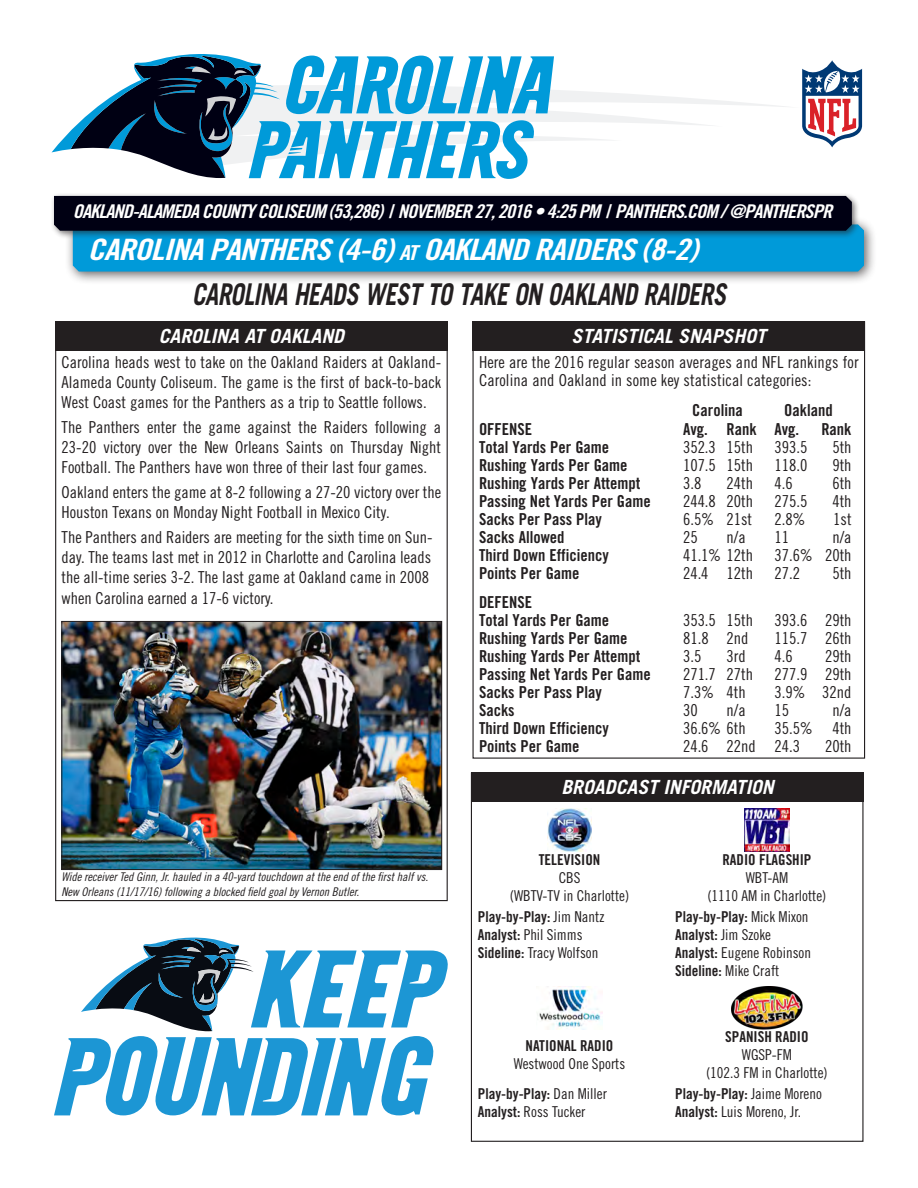
<style>
.page{position:relative;width:918px;height:1188px;background:#fff}
.page>*{position:absolute;margin:0;border:0;box-sizing:border-box;transform-origin:0 0}
.t1{font:italic 700 30px "Trade Gothic LT Std";letter-spacing:-.02em;color:#231f20;scale:.8 1}
.t2{font:29.4px "Trade Gothic LT Std Bd Cn 20 Obl";letter-spacing:-.03em;color:#fff;scale:1.18 1}
.t3{font:italic 700 19.5px "Trade Gothic LT Std";color:#fff}
.t4{font:18.9px "Trade Gothic LT Std Bd Cn 20 Obl";letter-spacing:-.045em;color:#fff;scale:1.08 1}
.note{font:16.5px/19.8px "Trade Gothic LT Std Cn 18";color:#231f20;text-align:justify}
.note-2{font:16.5px "Trade Gothic LT Std Bd Cn 20";color:#231f20}
.t5{font:15px "Trade Gothic LT Std Cn 18";color:#231f20}
.t6{font:15px "Trade Gothic LT Std Bd Cn 20";color:#231f20}
.t7{font:12px/14.4px "Trade Gothic LT Std Cn 18 Obl";color:#231f20}
.s1{font-style:italic}
.s2{font-size:20.55px}
.s3{font-style:inherit}
.s4{font-family:"Trade Gothic LT Std Cn 18"}
.s5{font-family:"Trade Gothic LT Std Bd Cn 20"}
</style>
<div class="page">
<svg style="left:554px;top:90px;width:232px;height:51px"></svg>
<svg style="left:52px;top:54px;width:502px;height:125px"></svg>
<svg style="left:802px;top:60px;width:61px;height:88px"></svg>
<div style="left:65px;top:216px;width:812px;height:68px;background:#231f20;opacity:.7"></div>
<div style="left:50px;top:192px;width:810px;height:47px;background:#231f20;opacity:.6"></div>
<svg style="left:54px;top:196px;width:810px;height:76px;background:#06537a"></svg>
<img style="left:537px;top:986px;width:66px;height:43px">
<div style="left:473px;top:321px;width:392px;height:30px;background:#231f20"></div>
<div style="left:55px;top:321px;width:393px;height:30px;background:#231f20"></div>
<svg style="left:54px;top:938px;width:394px;height:177px"></svg>
<div style="left:471px;top:772px;width:393px;height:30px;background:#231f20"></div>
<img style="left:744px;top:809px;width:46px;height:43px">
<img style="left:548px;top:809px;width:43px;height:43px">
<img style="left:731px;top:986px;width:71px;height:43px">
<img style="left:64px;top:623px;width:376px;height:245px">
<div style="left:62px;top:621px;width:380px;height:249px;border:1px solid #231f20"></div>
<p class="t4" style="left:73px;top:200px;width:705px">OAKLAND-ALAMEDA COUNTY COLISEUM (53,286) <span class="s1">/</span> NOVEMBER 27, 2016 • 4:25 PM <span class="s1">/</span> PANTHERS.COM / @PANTHERSPR</p>
<p class="t2" style="left:87px;top:232px;width:519px">CAROLINA PANTHERS (4-6) <span class="s2">at</span> <span class="s3">OAKLAND RAIDERS (8-2)</span></p>
<p class="t1" style="left:192px;top:276px;width:669px">CAROLINA HEADS WEST TO TAKE ON OAKLAND RAIDERS</p>
<p class="t3" style="left:159px;top:324px;width:187px">CAROLINA AT OAKLAND</p>
<p class="note" style="left:62px;top:352px;width:381px">Carolina heads west to take on the Oakland Raiders at Oakland-Alameda County Coliseum. The game is the first of back-to-back West Coast games for the Panthers as a trip to Seattle follows.</p>
<p class="note" style="left:62px;top:417px;width:381px">The Panthers enter the game against the Raiders following a 23-20 victory over the New Orleans Saints on Thursday Night Football. The Panthers have won three of their last four games.</p>
<p class="note" style="left:62px;top:482px;width:381px">Oakland enters the game at 8-2 following a 27-20 victory over the<br>Houston Texans on Monday Night Football in Mexico City.</p>
<p class="note" style="left:62px;top:527px;width:373px">The Panthers and Raiders are meeting for the sixth time on Sun&shy;day. The teams last met in 2012 in Charlotte and Carolina leads the all-time series 3-2. The last game at Oakland came in 2008</p>
<p class="note" style="left:62px;top:588px;width:213px">when Carolina earned a 17-6 victory.</p>
<p class="t7" style="left:62px;top:870px;width:368px">Wide receiver Ted Ginn, Jr. hauled in a 40-yard touchdown at the end of the first half vs.<br>New Orleans (11/17/16) following a blocked field goal by Vernon Butler.</p>
<p class="t3" style="left:572px;top:324px;width:196px">STATISTICAL SNAPSHOT</p>
<p class="note" style="left:479px;top:353px;width:381px;line-height:18px">Here are the 2016 regular season averages and NFL rankings for<br>Carolina and Oakland in some key statistical categories:</p>
<p class="note-2" style="left:692px;top:400px;width:52px">Carolina</p>
<p class="note-2" style="left:784px;top:400px;width:50px">Oakland</p>
<p class="note-2" style="left:479px;top:419px;width:55px">OFFENSE</p>
<p class="note-2" style="left:683px;top:419px;width:118px">Avg. Rank Avg.</p>
<p class="note-2" style="left:821px;top:419px;width:32px">Rank</p>
<p class="note-2" style="left:479px;top:437px;width:132px">Total Yards Per Game</p>
<p class="note" style="left:683px;top:437px;width:72px">352.3 15th</p>
<p class="note" style="left:775px;top:437px;width:34px">393.5</p>
<p class="note" style="left:832px;top:437px;width:21px">5th</p>
<p class="note-2" style="left:479px;top:455px;width:150px">Rushing Yards Per Game</p>
<p class="note" style="left:683px;top:455px;width:72px">107.5 15th</p>
<p class="note" style="left:775px;top:455px;width:34px">118.0</p>
<p class="note" style="left:832px;top:455px;width:21px">9th</p>
<p class="note-2" style="left:479px;top:473px;width:163px">Rushing Yards Per Attempt</p>
<p class="note" style="left:683px;top:473px;width:20px">3.8</p>
<p class="note" style="left:727px;top:473px;width:28px">24th</p>
<p class="note" style="left:775px;top:473px;width:20px">4.6</p>
<p class="note" style="left:832px;top:473px;width:21px">6th</p>
<p class="note-2" style="left:479px;top:491px;width:173px">Passing Net Yards Per Game</p>
<p class="note" style="left:683px;top:491px;width:72px">244.8 20th</p>
<p class="note" style="left:775px;top:491px;width:34px">275.5</p>
<p class="note" style="left:832px;top:491px;width:21px">4th</p>
<p class="note-2" style="left:479px;top:509px;width:124px">Sacks Per Pass Play</p>
<p class="note" style="left:683px;top:509px;width:71px">6.5% 21st</p>
<p class="note" style="left:775px;top:509px;width:33px">2.8%</p>
<p class="note" style="left:833px;top:509px;width:20px">1st</p>
<p class="note-2" style="left:479px;top:527px;width:87px">Sacks Allowed</p>
<p class="note" style="left:683px;top:527px;width:16px">25</p>
<p class="note" style="left:727px;top:527px;width:21px">n/a</p>
<p class="note" style="left:775px;top:527px;width:16px">11</p>
<p class="note" style="left:832px;top:527px;width:21px">n/a</p>
<p class="note-2" style="left:479px;top:545px;width:131px">Third Down Efficiency</p>
<p class="note" style="left:683px;top:545px;width:72px">41.1% 12th</p>
<p class="note" style="left:775px;top:545px;width:79px">37.6% 20th</p>
<p class="note-2" style="left:479px;top:563px;width:102px">Points Per Game</p>
<p class="note" style="left:683px;top:563px;width:72px">24.4 12th</p>
<p class="note" style="left:775px;top:563px;width:27px">27.2</p>
<p class="note" style="left:832px;top:563px;width:21px">5th</p>
<p class="note-2" style="left:479px;top:592px;width:55px">DEFENSE</p>
<p class="note-2" style="left:479px;top:610px;width:132px">Total Yards Per Game</p>
<p class="note" style="left:683px;top:610px;width:72px">353.5 15th</p>
<p class="note" style="left:775px;top:610px;width:79px">393.6 29th</p>
<p class="note-2" style="left:479px;top:628px;width:150px">Rushing Yards Per Game</p>
<p class="note" style="left:683px;top:628px;width:67px">81.8 2nd</p>
<p class="note" style="left:775px;top:628px;width:79px">115.7 26th</p>
<p class="note-2" style="left:479px;top:646px;width:163px">Rushing Yards Per Attempt</p>
<p class="note" style="left:683px;top:646px;width:20px">3.5</p>
<p class="note" style="left:727px;top:646px;width:21px">3rd</p>
<p class="note" style="left:775px;top:646px;width:20px">4.6</p>
<p class="note" style="left:825px;top:646px;width:28px">29th</p>
<p class="note-2" style="left:479px;top:664px;width:173px">Passing Net Yards Per Game</p>
<p class="note" style="left:683px;top:664px;width:72px">271.7 27th</p>
<p class="note" style="left:775px;top:664px;width:79px">277.9 29th</p>
<p class="note-2" style="left:479px;top:682px;width:124px">Sacks Per Pass Play</p>
<p class="note" style="left:683px;top:682px;width:64px">7.3% 4th</p>
<p class="note" style="left:775px;top:682px;width:79px">3.9% 32nd</p>
<p class="note-2" style="left:479px;top:700px;width:37px">Sacks</p>
<p class="note" style="left:683px;top:700px;width:16px">30</p>
<p class="note" style="left:727px;top:700px;width:21px">n/a</p>
<p class="note" style="left:775px;top:700px;width:16px">15</p>
<p class="note" style="left:832px;top:700px;width:21px">n/a</p>
<p class="note-2" style="left:479px;top:718px;width:131px">Third Down Efficiency</p>
<p class="note" style="left:683px;top:718px;width:64px">36.6% 6th</p>
<p class="note" style="left:775px;top:718px;width:79px">35.5% 4th</p>
<p class="note-2" style="left:479px;top:736px;width:102px">Points Per Game</p>
<p class="note" style="left:683px;top:736px;width:119px">24.6 22nd 24.3</p>
<p class="note" style="left:825px;top:736px;width:28px">20th</p>
<p class="t3" style="left:561px;top:775px;width:214px">BROADCAST INFORMATION</p>
<p class="t6" style="left:539px;top:850px;width:63px">TELEVISION</p>
<p class="t5" style="left:559px;top:869px;width:23px">CBS</p>
<p class="t5" style="left:510px;top:887px;width:121px">(WBTV-TV in Charlotte)</p>
<p class="t6" style="left:478px;top:907px;width:128px">Play-by-Play: <span class="s4">Jim Nantz</span></p>
<p class="t5" style="left:478px;top:926px;width:106px"><span class="s5">Analyst:</span> Phil Simms</p>
<p class="t5" style="left:478px;top:944px;width:122px"><span class="s5">Sideline:</span> Tracy Wolfson</p>
<p class="t6" style="left:526px;top:1037px;width:89px">NATIONAL RADIO</p>
<p class="t5" style="left:514px;top:1055px;width:113px">Westwood One Sports</p>
<p class="t6" style="left:478px;top:1085px;width:131px">Play-by-Play: <span class="s4">Dan Miller</span></p>
<p class="t5" style="left:478px;top:1103px;width:109px"><span class="s5">Analyst:</span> Ross Tucker</p>
<p class="t6" style="left:722px;top:851px;width:91px">RADIO FLAGSHIP</p>
<p class="t5" style="left:746px;top:869px;width:44px">WBT-AM</p>
<p class="t5" style="left:707px;top:887px;width:121px">(1110 AM in Charlotte)</p>
<p class="t6" style="left:675px;top:908px;width:135px">Play-by-Play: <span class="s4">Mick Mixon</span></p>
<p class="t6" style="left:675px;top:926px;width:97px">Analyst: <span class="s4">Jim Szoke</span></p>
<p class="t5" style="left:675px;top:944px;width:137px"><span class="s5">Analyst:</span> Eugene Robinson</p>
<p class="t6" style="left:675px;top:962px;width:106px">Sideline: <span class="s4">Mike Craft</span></p>
<p class="t6" style="left:725px;top:1028px;width:85px">SPANISH RADIO</p>
<p class="t5" style="left:742px;top:1046px;width:51px">WGSP-FM</p>
<p class="t5" style="left:706px;top:1064px;width:123px">(102.3 FM in Charlotte)</p>
<p class="t6" style="left:675px;top:1085px;width:148px">Play-by-Play: <span class="s4">Jaime Moreno</span></p>
<p class="t5" style="left:675px;top:1103px;width:127px"><span class="s5">Analyst:</span> Luis Moreno, Jr.</p>
</div>
